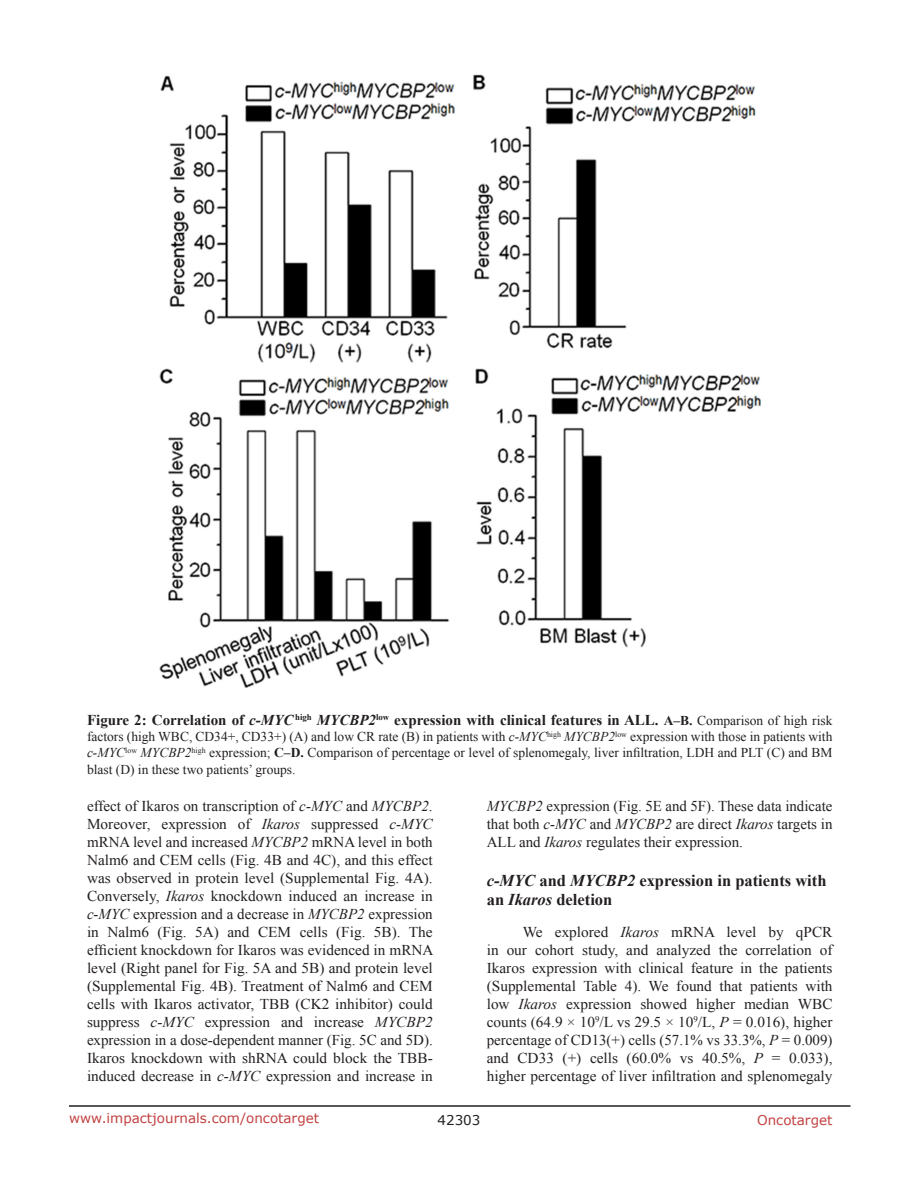
<style>
.page{position:relative;width:918px;height:1188px;background:#fff}
.page>*{position:absolute;margin:0;border:0;box-sizing:border-box;transform-origin:0 0}
.SubHeading{font:700 16.5px/19.8px "Times New Roman";color:#231f20}
.BodyText{font:15px/18px "Times New Roman";color:#231f20;text-align:justify}
.FigureText{font:700 15px "Times New Roman";color:#231f20}
.FigureText-2{font:13.5px/16.2px "Times New Roman";color:#231f20;text-align:justify}
.t1{font:13.5px "Verdana";color:#c24141}
.t2{font:13.5px "Verdana";color:#231f20}
.s1{font-style:italic}
.s2{font-size:13.5px}
.s3{font-weight:400;font-size:13.5px}
.s4{font-weight:700}
</style>
<div class="page">
<hr style="left:69px;top:1105px;width:781px;height:2px;background:#231f20">
<img style="left:159px;top:74px;width:603px;height:614px">
<p class="FigureText" style="left:87px;top:710px;width:747px">Figure 2: Correlation of <span class="s1">c-MYC</span> <sup>high</sup> <span class="s1">MYCBP2</span><sup>low</sup> expression with clinical features in ALL. <span class="s2">A–B.</span> <span class="s3">Comparison of high risk</span></p>
<p class="FigureText-2" style="left:87px;top:728px;width:747px">factors (high WBC, CD34+, CD33+) (A) and low CR rate (B) in patients with <span class="s1">c-MYC</span><sup>high</sup> <span class="s1">MYCBP2</span><sup>low</sup> expression with those in patients with <span class="s1">c-MYC</span><sup>low</sup> <span class="s1">MYCBP2</span><sup>high</sup> expression; <span class="s4">C–D.</span> Comparison of percentage or level of splenomegaly, liver infiltration, LDH and PLT (C) and BM blast (D) in these two patients’ groups.</p>
<p class="BodyText" style="left:87px;top:797px;width:348px">effect of Ikaros on transcription of <span class="s1">c-MYC</span> and <span class="s1">MYCBP2</span>.<br>Moreover, expression of <span class="s1">Ikaros</span> suppressed <span class="s1">c-MYC </span>mRNA level and increased <span class="s1">MYCBP2</span> mRNA level in both Nalm6 and CEM cells (Fig. 4B and 4C), and this effect was observed in protein level (Supplemental Fig. 4A).<br>Conversely, <span class="s1">Ikaros</span> knockdown induced an increase in <span class="s1">c-MYC</span> expression and a decrease in <span class="s1">MYCBP2</span> expression in Nalm6 (Fig. 5A) and CEM cells (Fig. 5B). The efficient knockdown for Ikaros was evidenced in mRNA level (Right panel for Fig. 5A and 5B) and protein level (Supplemental Fig. 4B). Treatment of Nalm6 and CEM cells with Ikaros activator, TBB (CK2 inhibitor) could suppress <span class="s1">c-MYC</span> expression and increase <span class="s1">MYCBP2 </span>expression in a dose-dependent manner (Fig. 5C and 5D).<br>Ikaros knockdown with shRNA could block the TBB&shy;induced decrease in <span class="s1">c-MYC</span> expression and increase in</p>
<p class="BodyText" style="left:487px;top:797px;width:347px"><span class="s1">MYCBP2</span> expression (Fig. 5E and 5F). These data indicate that both <span class="s1">c-MYC</span> and <span class="s1">MYCBP2</span> are direct <span class="s1">Ikaros</span> targets in ALL and <span class="s1">Ikaros</span> regulates their expression.</p>
<p class="SubHeading" style="left:487px;top:870px;width:341px"><span class="s1">c-MYC</span> and <span class="s1">MYCBP2</span> expression in patients with an <span class="s1">Ikaros</span> deletion</p>
<p class="BodyText" style="left:487px;top:923px;width:347px;text-indent:36px">We explored <span class="s1">Ikaros</span> mRNA level by qPCR in our cohort study, and analyzed the correlation of Ikaros expression with clinical feature in the patients (Supplemental Table 4). We found that patients with low <span class="s1">Ikaros</span> expression showed higher median WBC counts (64.9 × 10<sup>9</sup>/L vs 29.5 × 10<sup>9</sup>/L, <span class="s1">P</span> = 0.016), higher percentage of CD13(+) cells (57.1% vs 33.3%, <span class="s1">P</span> = 0.009) and CD33 (+) cells (60.0% vs 40.5%, <span class="s1">P</span> = 0.033), higher percentage of liver infiltration and splenomegaly</p>
<p class="t1" style="left:69px;top:1109px;width:252px">www.impactjournals.com/oncotarget</p>
<p class="t2" style="left:438px;top:1111px;width:44px">42303</p>
<p class="t1" style="left:757px;top:1111px;width:77px">Oncotarget</p>
</div>
